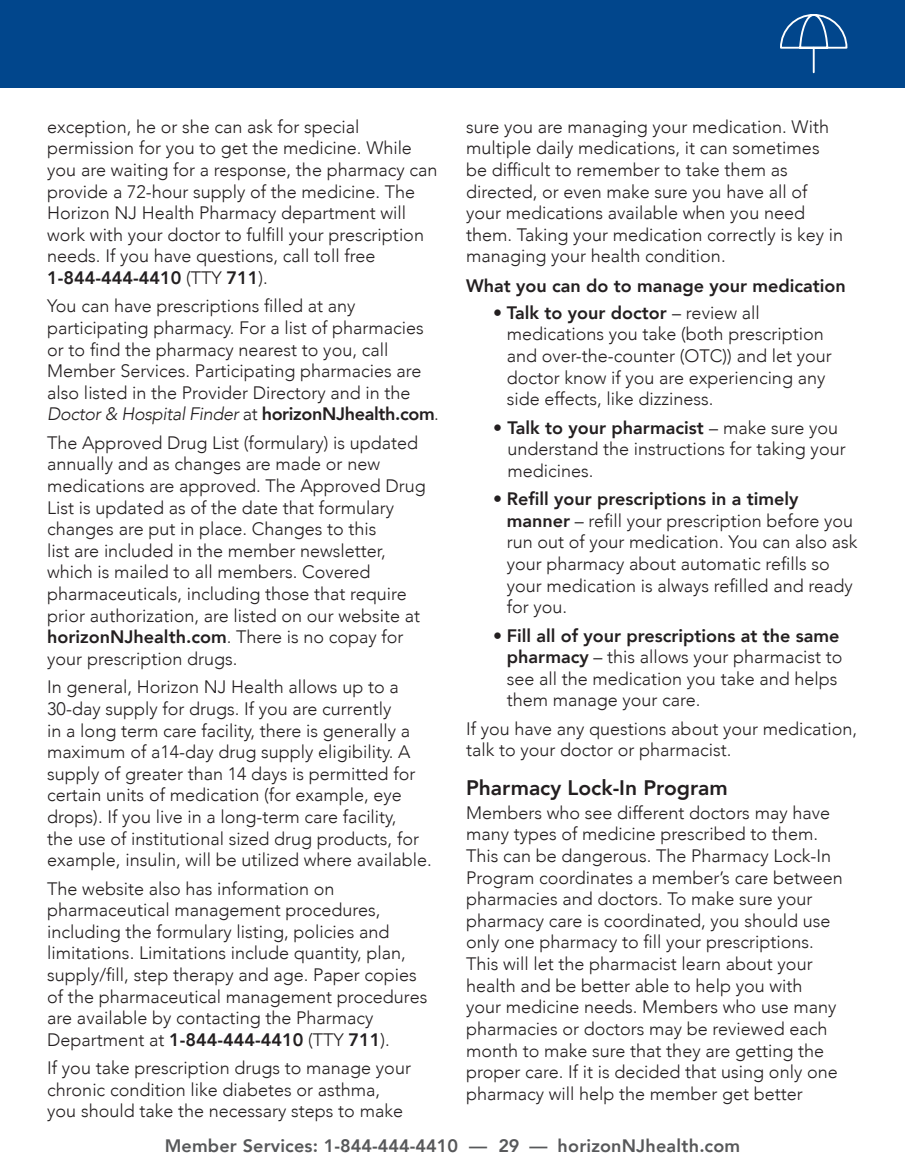
<style>
.page{position:relative;width:905px;height:1175px;background:#fff}
.page>*{position:absolute;margin:0;border:0;box-sizing:border-box;transform-origin:0 0}
.t1{font:800 21px "Avenir";color:#231f20}
.t2{font:300 18px/21.6px "Avenir";color:#231f20}
.t3{font:800 18px "Avenir";letter-spacing:.01em;color:#57585a}
.t4{font:800 18px "Avenir";color:#231f20}
.s1{font-weight:800}
.s2{font-style:italic}
</style>
<div class="page">
<div style="left:0;top:0;width:904px;height:88px;background:#01468c"></div>
<svg style="left:780px;top:14px;width:67px;height:59px"></svg>
<p class="t2" style="left:47px;top:116px;width:391px">exception, he or she can ask for special permission for you to get the medicine. While you are waiting for a response, the pharmacy can provide a 72-hour supply of the medicine. The Horizon NJ Health Pharmacy department will work with your doctor to fulfill your prescription needs. If you have questions, call toll free <span class="s1">1-844-444-4410</span> (TTY <span class="s1">711</span>).</p>
<p class="t2" style="left:47px;top:295px;width:393px">You can have prescriptions filled at any participating pharmacy. For a list of pharmacies or to find the pharmacy nearest to you, call Member Services. Participating pharmacies are also listed in the Provider Directory and in the <span class="s2">Doctor &amp; Hospital Finder</span> at <span class="s1">horizonNJhealth.com</span>.</p>
<p class="t2" style="left:47px;top:432px;width:380px">The Approved Drug List (formulary) is updated annually and as changes are made or new medications are approved. The Approved Drug List is updated as of the date that formulary changes are put in place. Changes to this<br>list are included in the member newsletter, which is mailed to all members. Covered pharmaceuticals, including those that require prior authorization, are listed on our website at <span class="s1">horizonNJhealth.com</span>. There is no copay for your prescription drugs.</p>
<p class="t2" style="left:47px;top:676px;width:386px">In general, Horizon NJ Health allows up to a 30-day supply for drugs. If you are currently<br>in a long term care facility, there is generally a maximum of a14-day drug supply eligibility. A supply of greater than 14 days is permitted for certain units of medication (for example, eye drops). If you live in a long-term care facility,<br>the use of institutional sized drug products, for example, insulin, will be utilized where available.</p>
<p class="t2" style="left:47px;top:877px;width:381px">The website also has information on pharmaceutical management procedures, including the formulary listing, policies and limitations. Limitations include quantity, plan, supply/fill, step therapy and age. Paper copies of the pharmaceutical management procedures are available by contacting the Pharmacy Department at <span class="s1">1-844-444-4410</span> (TTY <span class="s1">711</span>).</p>
<p class="t2" style="left:47px;top:1057px;width:365px">If you take prescription drugs to manage your chronic condition like diabetes or asthma, you should take the necessary steps to make</p>
<p class="t2" style="left:466px;top:116px;width:378px">sure you are managing your medication. With multiple daily medications, it can sometimes be difficult to remember to take them as directed, or even make sure you have all of your medications available when you need them. Taking your medication correctly is key in managing your health condition.</p>
<p class="t4" style="left:466px;top:271px;width:381px">What you can do to manage your medication</p>
<p class="t2" style="left:506px;top:302px;width:326px;text-indent:-14px">• <span class="s1">Talk to your doctor</span> – review all medications you take (both prescription and over-the-counter (OTC)) and let your doctor know if you are experiencing any side effects, like dizziness.</p>
<p class="t2" style="left:507px;top:416px;width:340px;text-indent:-14px">• <span class="s1">Talk to your pharmacist</span> – make sure you understand the instructions for taking your medicines.</p>
<p class="t2" style="left:506px;top:488px;width:352px;text-indent:-14px">• <span class="s1">Refill your prescriptions in a timely manner</span> – refill your prescription before you run out of your medication. You can also ask your pharmacy about automatic refills so your medication is always refilled and ready for you.</p>
<p class="t2" style="left:506px;top:624px;width:337px;text-indent:-14px">• <span class="s1">Fill all of your prescriptions at the same pharmacy</span> – this allows your pharmacist to see all the medication you take and helps them manage your care.</p>
<p class="t2" style="left:466px;top:717px;width:393px">If you have any questions about your medication, talk to your doctor or pharmacist.</p>
<p class="t1" style="left:466px;top:771px;width:263px">Pharmacy Lock-In Program</p>
<p class="t2" style="left:466px;top:801px;width:378px">Members who see different doctors may have many types of medicine prescribed to them.<br>This can be dangerous. The Pharmacy Lock-In Program coordinates a member’s care between pharmacies and doctors. To make sure your pharmacy care is coordinated, you should use only one pharmacy to fill your prescriptions.<br>This will let the pharmacist learn about your health and be better able to help you with<br>your medicine needs. Members who use many pharmacies or doctors may be reviewed each month to make sure that they are getting the proper care. If it is decided that using only one pharmacy will help the member get better</p>
<p class="t3" style="left:165px;top:1132px;width:577px">Member Services: 1-844-444-4410 — 29 — horizonNJhealth.com</p>
</div>
